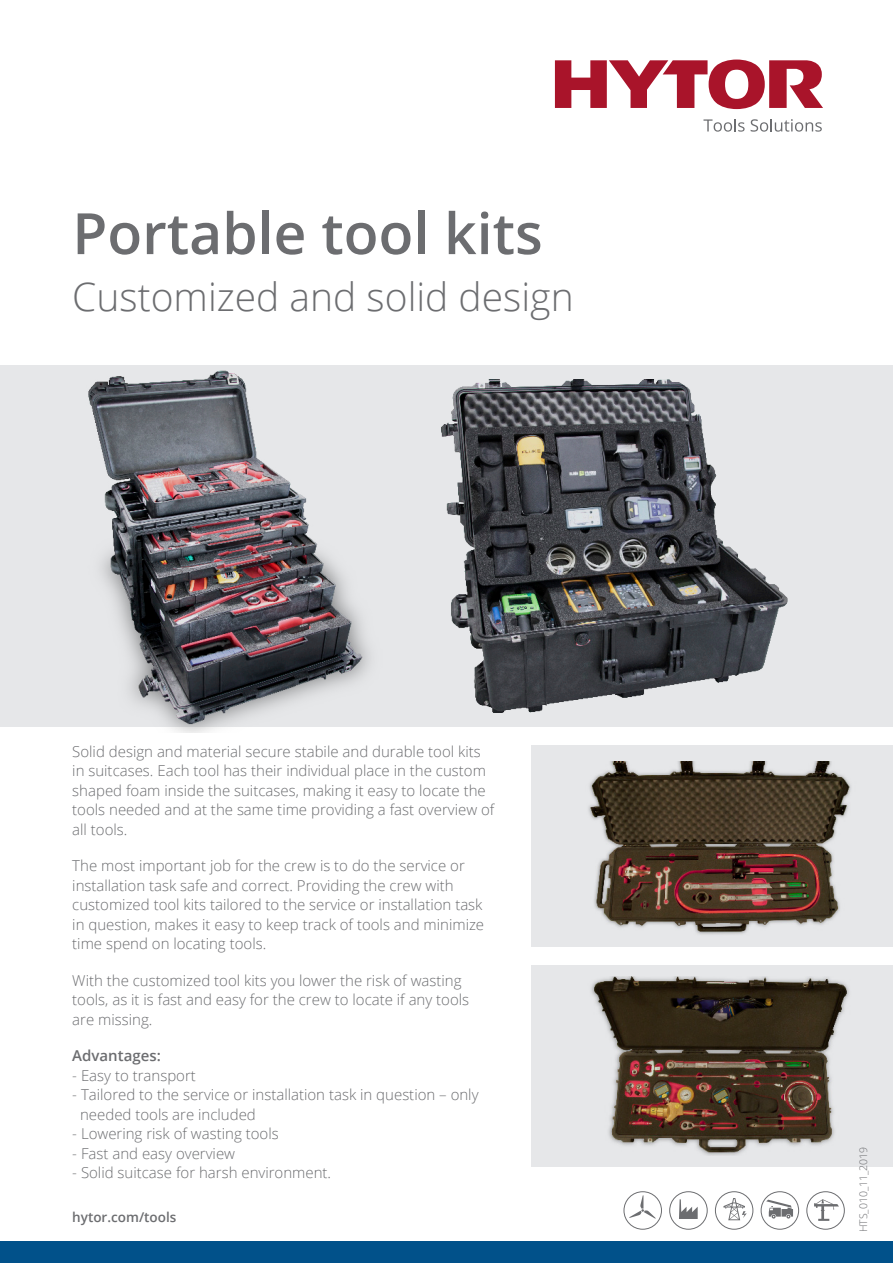
<style>
.page{position:relative;width:893px;height:1263px;background:#fff}
.page>*{position:absolute;margin:0;border:0;box-sizing:border-box;transform-origin:0 0}
.t1{font:600 57px "Open Sans";color:#6c6d70}
.t2{font:300 39px "Open Sans";color:#6c6d70}
.t3{font:300 15px/19.5px "Open Sans";color:#6c6d70}
.t4{font:600 15px "Open Sans";color:#6c6d70}
.t5{font:600 13.5px "Open Sans";color:#6c6d70}
.t6{font:300 10.5px "Open Sans";color:#6c6d70}
</style>
<div class="page">
<svg style="left:703px;top:119px;width:42px;height:13px"></svg>
<svg style="left:751px;top:119px;width:71px;height:13px"></svg>
<svg style="left:555px;top:60px;width:268px;height:49px"></svg>
<div style="left:0;top:1242px;width:893px;height:21px;background:#01518a"></div>
<div style="left:669px;top:1191px;width:39px;height:38px;border:1px solid #6c6d70;border-radius:50%"></div>
<svg style="left:679px;top:1199px;width:19px;height:20px"></svg>
<div style="left:715px;top:1191px;width:38px;height:38px;border:1px solid #6c6d70;border-radius:50%"></div>
<svg style="left:723px;top:1198px;width:24px;height:22px"></svg>
<div style="left:806px;top:1191px;width:39px;height:38px;border:1px solid #6c6d70;border-radius:50%"></div>
<svg style="left:814px;top:1199px;width:25px;height:22px"></svg>
<div style="left:624px;top:1191px;width:38px;height:38px;border:1px solid #6c6d70;border-radius:50%"></div>
<svg style="left:629px;top:1195px;width:27px;height:24px"></svg>
<div style="left:761px;top:1191px;width:38px;height:38px;border:1px solid #6c6d70;border-radius:50%"></div>
<svg style="left:766px;top:1200px;width:27px;height:18px"></svg>
<div style="left:0;top:366px;width:893px;height:361px;background:#e6e7e9"></div>
<div style="left:531px;top:745px;width:362px;height:202px;background:#e6e7e9"></div>
<div style="left:531px;top:965px;width:362px;height:202px;background:#e6e7e9"></div>
<img style="left:88px;top:370px;width:282px;height:362px">
<img style="left:441px;top:379px;width:347px;height:333px">
<img style="left:588px;top:762px;width:263px;height:173px">
<img style="left:591px;top:977px;width:258px;height:179px">
<h1 class="t1" style="left:72px;top:194px;width:472px">Portable tool kits</h1>
<h2 class="t2" style="left:72px;top:270px;width:503px">Customized and solid design</h2>
<p class="t3" style="left:72px;top:741px;width:424px">Solid design and material secure stabile and durable tool kits in suitcases. Each tool has their individual place in the custom shaped foam inside the suitcases, making it easy to locate the tools needed and at the same time providing a fast overview of all tools.</p>
<p class="t3" style="left:72px;top:856px;width:413px">The most important job for the crew is to do the service or installation task safe and correct. Providing the crew with customized tool kits tailored to the service or installation task in question, makes it easy to keep track of tools and minimize time spend on locating tools.</p>
<p class="t3" style="left:72px;top:970px;width:398px">With the customized tool kits you lower the risk of wasting tools, as it is fast and easy for the crew to locate if any tools are missing.</p>
<p class="t4" style="left:72px;top:1045px;width:90px">Advantages:</p>
<p class="t3" style="left:72px;top:1065px;width:125px">- Easy to transport</p>
<p class="t3" style="left:80px;top:1085px;width:400px;text-indent:-8px">- Tailored to the service or installation task in question – only needed tools are included</p>
<p class="t3" style="left:72px;top:1124px;width:208px">- Lowering risk of wasting tools</p>
<p class="t3" style="left:72px;top:1143px;width:164px">- Fast and easy overview</p>
<p class="t3" style="left:72px;top:1163px;width:260px">- Solid suitcase for harsh environment.</p>
<p class="t5" style="left:72px;top:1208px;width:106px">hytor.com/tools</p>
<p class="t6" style="left:856px;top:1232px;width:87px;rotate:-90deg">HTS_010_11_2019</p>
</div>
